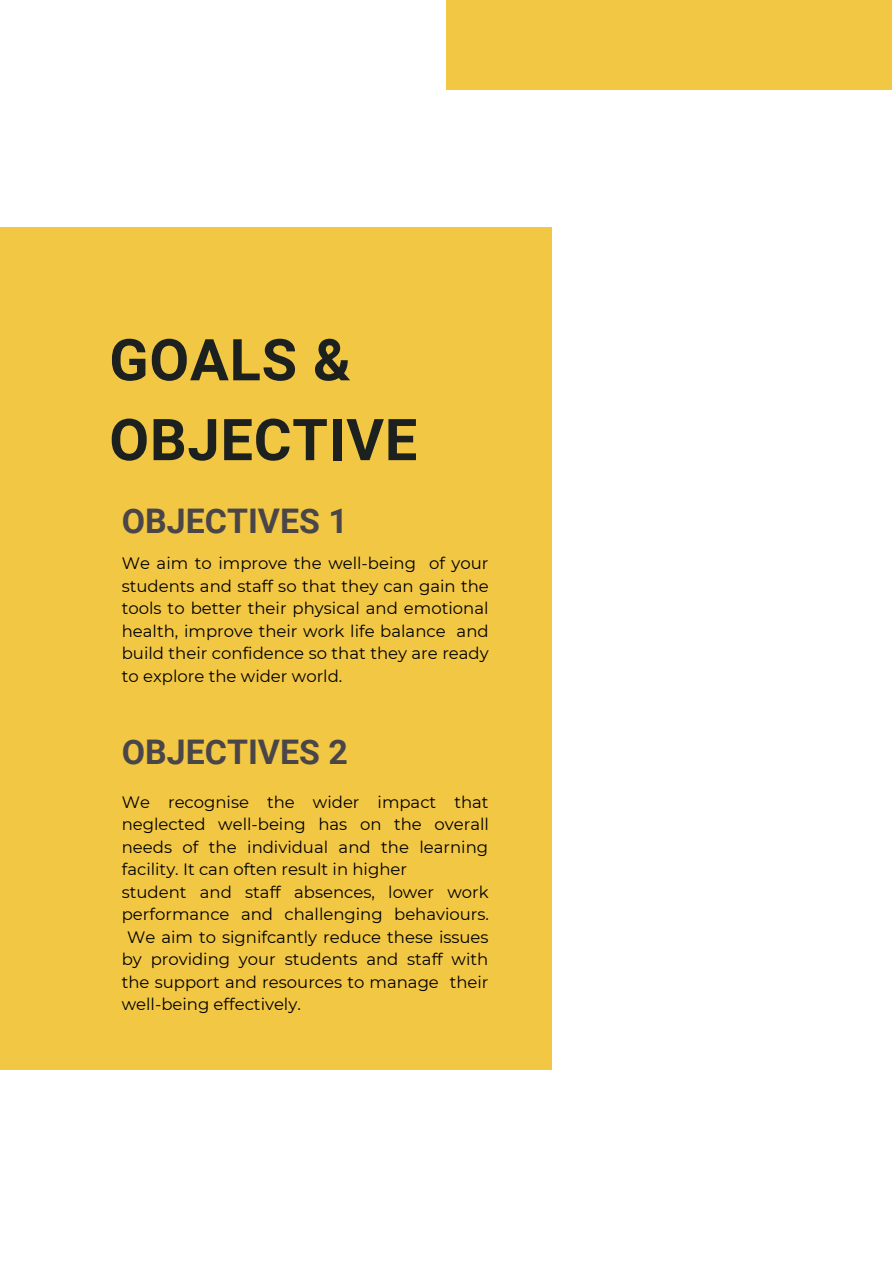
<style>
.page{position:relative;width:893px;height:1264px;background:#fff}
.page>*{position:absolute;margin:0;border:0;box-sizing:border-box;transform-origin:0 0}
.t1{font:700 57.75px/79.8px "Roboto";letter-spacing:.015em;color:#1c2120}
.t2{font:700 33.9px "Roboto";color:#4a4549}
.t3{font:16.5px/22.5px "Montserrat";color:#000;text-align:justify}
</style>
<div class="page">
<div style="left:446px;top:0;width:445px;height:89px;background:#f2c744"></div>
<div style="left:0;top:227px;width:552px;height:842px;background:#f2c744"></div>
<h1 class="t1" style="left:109px;top:321px;width:309px">GOALS &amp;<br>OBJECTIVE</h1>
<h2 class="t2" style="left:122px;top:502px;width:227px">OBJECTIVES 1</h2>
<p class="t3" style="left:122px;top:552px;width:368px">We aim to improve the well-being of your students and staff so that they can gain the tools to better their physical and emotional health, improve their work life balance and build their confidence so that they are ready to explore the wider world.</p>
<h2 class="t2" style="left:122px;top:732px;width:227px">OBJECTIVES 2</h2>
<p class="t3" style="left:122px;top:790px;width:368px">We recognise the wider impact that</p>
<p class="t3" style="left:122px;top:813px;width:368px">neglected well-being has on the overall</p>
<p class="t3" style="left:122px;top:835px;width:368px">needs of the individual and the learning</p>
<p class="t3" style="left:122px;top:858px;width:287px">facility. It can often result in higher</p>
<p class="t3" style="left:122px;top:880px;width:368px">student and staff absences, lower work</p>
<p class="t3" style="left:122px;top:903px;width:369px">performance and challenging behaviours.</p>
<p class="t3" style="left:127px;top:925px;width:363px">We aim to signifcantly reduce these issues</p>
<p class="t3" style="left:122px;top:948px;width:368px">by providing your students and staff with</p>
<p class="t3" style="left:122px;top:970px;width:368px">the support and resources to manage their</p>
<p class="t3" style="left:122px;top:993px;width:180px">well-being effectively.</p>
</div>
